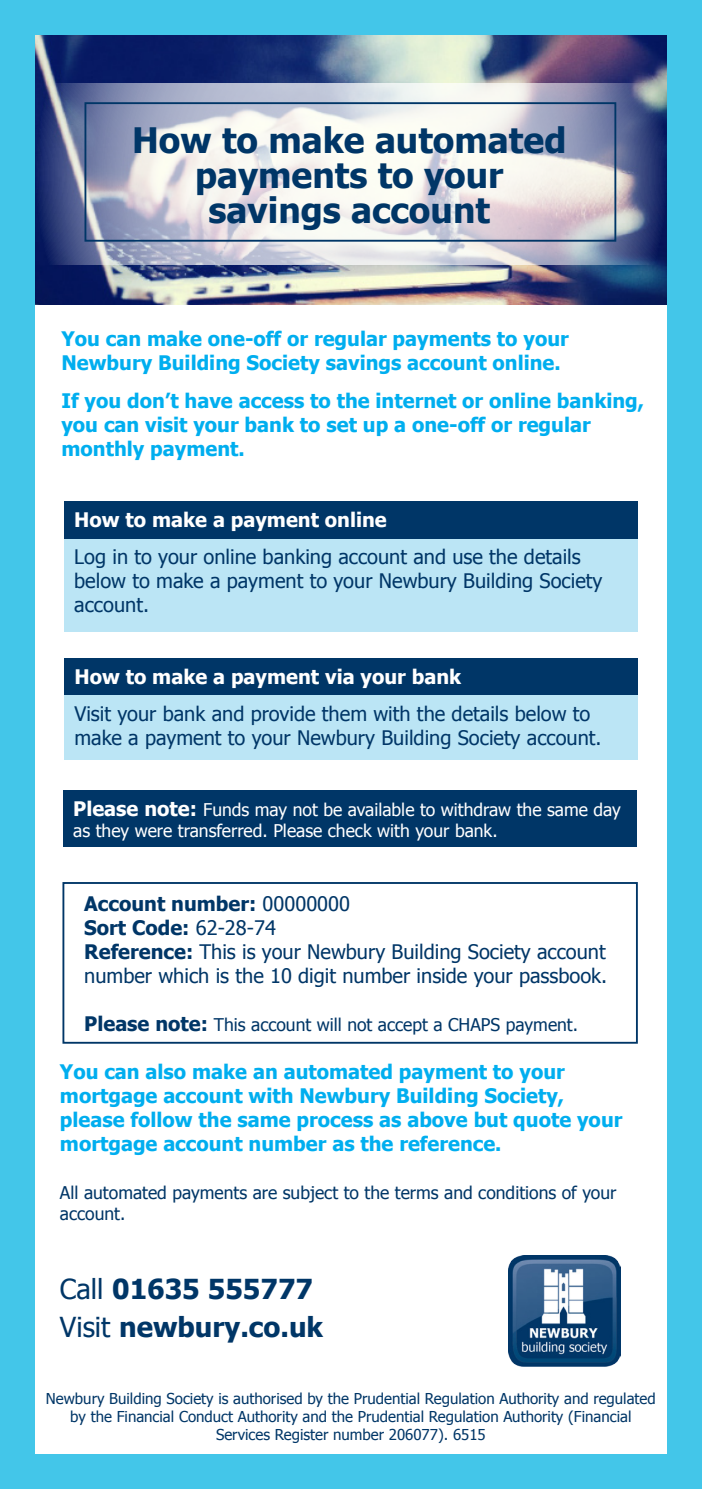
<style>
.page{position:relative;width:702px;height:1489px;background:#fff}
.page>*{position:absolute;margin:0;border:0;box-sizing:border-box;transform-origin:0 0}
.t1{font:700 35px/35px "Tahoma";color:#003667;text-align:center}
.t2{font:700 27.5px "Tahoma";color:#003667}
.t3{font:700 20px/24px "Tahoma";color:#00aeef}
.t4{font:20px/24px "Tahoma";color:#003667}
.t5{font:700 20px "Tahoma";color:#fff}
.t6{font:700 20px "Tahoma";color:#003667}
.t7{font:17.5px/21px "Tahoma";color:#003667}
.t8{font:17.5px/21px "Tahoma";color:#fff}
.t9{font:15px/18px "Tahoma";color:#003667;text-align:center}
.s1{font-weight:700;font-size:20px}
.s2{font-weight:400}
.s3{font-weight:700}
</style>
<div class="page">
<div style="left:0;top:0;width:702px;height:1488px;background:#43c6e9"></div>
<img style="left:35px;top:35px;width:631px;height:270px">
<svg style="left:35px;top:83px;width:631px;height:182px;background:#bfc1cf"></svg>
<div style="left:84px;top:102px;width:532px;height:140px;border:2px solid #003667"></div>
<div style="left:35px;top:305px;width:631px;height:1148px;background:#fff"></div>
<img style="left:508px;top:1255px;width:112px;height:111px">
<div style="left:64px;top:501px;width:573px;height:38px;background:#003667"></div>
<div style="left:64px;top:539px;width:573px;height:92px;background:#bbe5f5"></div>
<div style="left:64px;top:658px;width:573px;height:37px;background:#003667"></div>
<div style="left:64px;top:695px;width:573px;height:65px;background:#bbe5f5"></div>
<div style="left:62px;top:882px;width:575px;height:161px;border:2px solid #003667"></div>
<div style="left:63px;top:790px;width:573px;height:56px;background:#003667"></div>
<p class="t1" style="left:132px;top:120px;width:435px">How to make automated payments to your</p>
<p class="t1" style="left:208px;top:190px;width:283px">savings account</p>
<p class="t3" style="left:61px;top:325px;width:509px">You can make one-off or regular payments to your<br>Newbury Building Society savings account online.</p>
<p class="t3" style="left:61px;top:388px;width:584px">If you don’t have access to the internet or online banking, you can visit your bank to set up a one-off or regular monthly payment.</p>
<p class="t5" style="left:74px;top:505px;width:314px">How to make a payment online</p>
<p class="t4" style="left:74px;top:544px;width:529px">Log in to your online banking account and use the details below to make a payment to your Newbury Building Society account.</p>
<p class="t5" style="left:74px;top:662px;width:388px">How to make a payment via your bank</p>
<p class="t4" style="left:74px;top:700px;width:528px">Visit your bank and provide them with the details below to make a payment to your Newbury Building Society account.</p>
<p class="t8" style="left:73px;top:798px;width:549px"><span class="s1">Please note:</span> Funds may not be available to withdraw the same day as they were transferred. Please check with your bank.</p>
<p class="t6" style="left:84px;top:889px;width:267px">Account number: <span class="s2">00000000</span></p>
<p class="t6" style="left:84px;top:913px;width:193px">Sort Code: <span class="s2">62-28-74</span></p>
<p class="t4" style="left:84px;top:938px;width:524px"><span class="s3">Reference:</span> This is your Newbury Building Society account number which is the 10 digit number inside your passbook.</p>
<p class="t7" style="left:84px;top:1013px;width:495px"><span class="s1">Please note:</span> This account will not accept a CHAPS payment.</p>
<p class="t3" style="left:60px;top:1058px;width:564px">You can also make an automated payment to your mortgage account with Newbury Building Society, please follow the same process as above but quote your mortgage account number as the reference.</p>
<p class="t7" style="left:60px;top:1181px;width:558px">All automated payments are subject to the terms and conditions of your account.</p>
<p class="t2" style="left:60px;top:1269px;width:254px"><span class="s2">Call</span> 01635 555777</p>
<p class="t2" style="left:60px;top:1307px;width:265px"><span class="s2">Visit</span> newbury.co.uk</p>
<p class="t9" style="left:46px;top:1388px;width:611px">Newbury Building Society is authorised by the Prudential Regulation Authority and regulated by the Financial Conduct Authority and the Prudential Regulation Authority (Financial</p>
<p class="t9" style="left:216px;top:1424px;width:271px">Services Register number 206077). 6515</p>
</div>
